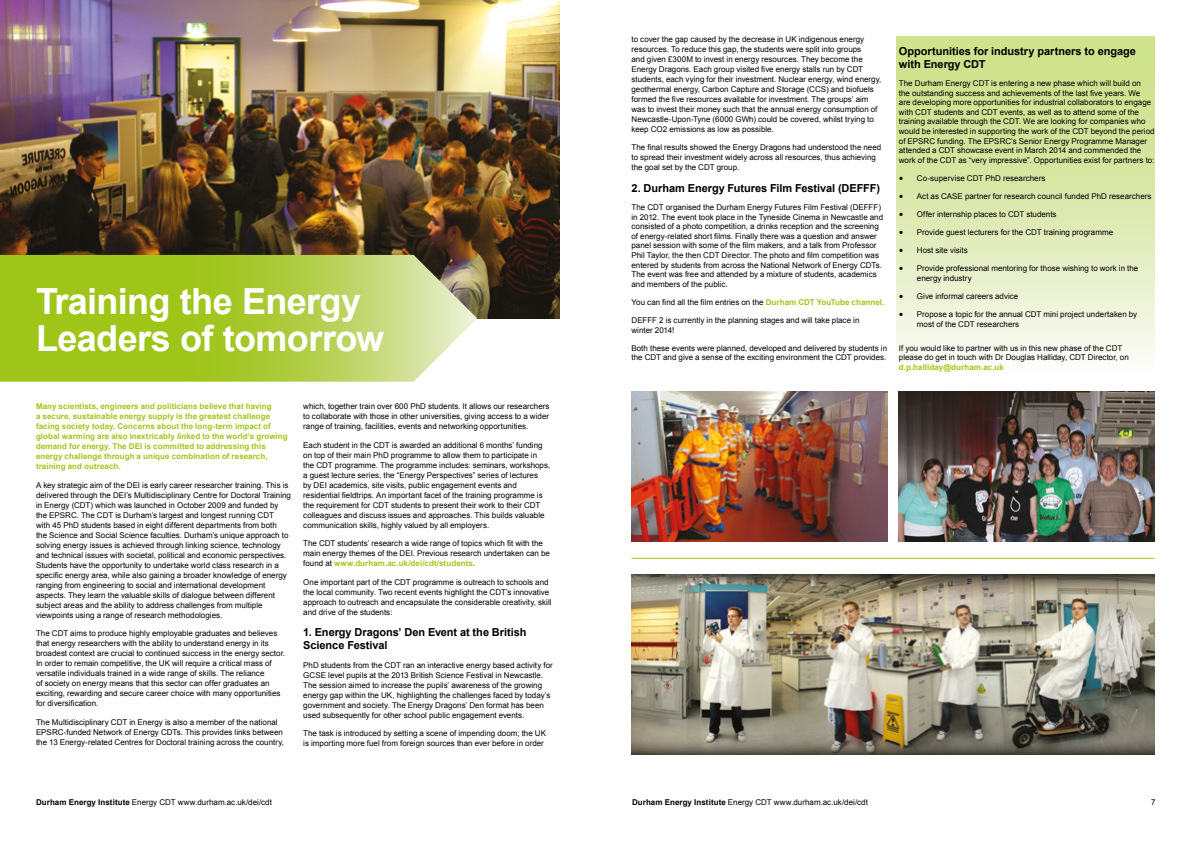
<style>
.page{position:relative;width:1191px;height:842px;background:#fff}
.page>*{position:absolute;margin:0;border:0;box-sizing:border-box;transform-origin:0 0}
.t1{font:700 36px/37.2px "Arial";letter-spacing:-.02em;color:#fff}
.t2{font:700 11px/13px "Arial";letter-spacing:-.005em;color:#000}
.t3{font:8px/10px "Arial";color:#000}
.t4{font:700 8px/10px "Arial";letter-spacing:.005em;color:#a0c519}
.s1{font-weight:700;color:#a0c519}
.s2{font-weight:700}
.s3{font-family:"Minion Pro";font-size:12px}
</style>
<div class="page">
<div style="left:896px;top:36px;width:259px;height:339px;background:linear-gradient(to bottom,#c8dd7b,#f8f9f1)"></div>
<img style="left:0;top:0;width:559px;height:318px">
<img style="left:631px;top:575px;width:524px;height:179px">
<svg style="left:0;top:255px;width:477px;height:127px;background:#afcb45"></svg>
<hr style="left:631px;top:558px;width:523px;height:1px;background:#a0c519">
<img style="left:631px;top:392px;width:256px;height:149px">
<img style="left:899px;top:392px;width:256px;height:149px">
<h1 class="t1" style="left:36px;top:284px;width:350px">Training the Energy<br>Leaders of tomorrow</h1>
<p class="t4" style="left:36px;top:402px;width:253px">Many scientists, engineers and politicians believe that having<br>a secure, sustainable energy supply is the greatest challenge facing society today. Concerns about the long-term impact of global warming are also inextricably linked to the world’s growing demand for energy. The DEI is committed to addressing this energy challenge through a unique combination of research, training and outreach.</p>
<p class="t3" style="left:36px;top:480px;width:256px">A key strategic aim of the DEI is early career researcher training. This is delivered through the DEI’s Multidisciplinary Centre for Doctoral Training in Energy (CDT) which was launched in October 2009 and funded by the EPSRC. The CDT is Durham’s largest and longest running CDT<br>with 45 PhD students based in eight different departments from both<br>the Science and Social Science faculties. Durham’s unique approach to solving energy issues is achieved through linking science, technology and technical issues with societal, political and economic perspectives.<br>Students have the opportunity to undertake world class research in a specific energy area, while also gaining a broader knowledge of energy ranging from engineering to social and international development aspects. They learn the valuable skills of dialogue between different subject areas and the ability to address challenges from multiple viewpoints using a range of research methodologies.</p>
<p class="t3" style="left:36px;top:629px;width:250px">The CDT aims to produce highly employable graduates and believes that energy researchers with the ability to understand energy in its broadest context are crucial to continued success in the energy sector.<br>In order to remain competitive, the UK will require a critical mass of versatile individuals trained in a wide range of skills. The reliance<br>of society on energy means that this sector can offer graduates an exciting, rewarding and secure career choice with many opportunities for diversification.</p>
<p class="t3" style="left:36px;top:717px;width:250px">The Multidisciplinary CDT in Energy is also a member of the national<br>EPSRC-funded Network of Energy CDTs. This provides links between the 13 Energy-related Centres for Doctoral training across the country,</p>
<p class="t3" style="left:303px;top:402px;width:248px;text-align:justify">which, together train over 600 PhD students. It allows our researchers to collaborate with those in other universities, giving access to a wider range of training, facilities, events and networking opportunities.</p>
<p class="t3" style="left:303px;top:440px;width:248px">Each student in the CDT is awarded an additional 6 months’ funding on top of their main PhD programme to allow them to participate in the CDT programme. The programme includes: seminars, workshops, a guest lecture series, the “Energy Perspectives” series of lectures<br>by DEI academics, site visits, public engagement events and residential fieldtrips. An important facet of the training programme is the requirement for CDT students to present their work to their CDT colleagues and discuss issues and approaches. This builds valuable communication skills, highly valued by all employers.</p>
<p class="t3" style="left:303px;top:539px;width:248px">The CDT students’ research a wide range of topics which fit with the main energy themes of the DEI. Previous research undertaken can be found at <span class="s1">www.durham.ac.uk/dei/cdt/students</span>.</p>
<p class="t3" style="left:303px;top:577px;width:250px">One important part of the CDT programme is outreach to schools and the local community. Two recent events highlight the CDT’s innovative approach to outreach and encapsulate the considerable creativity, skill and drive of the students:</p>
<h2 class="t2" style="left:303px;top:626px;width:225px">1. Energy Dragons’ Den Event at the British<br>Science Festival</h2>
<p class="t3" style="left:303px;top:660px;width:251px">PhD students from the CDT ran an interactive energy based activity for GCSE level pupils at the 2013 British Science Festival in Newcastle.<br>The session aimed to increase the pupils’ awareness of the growing energy gap within the UK, highlighting the challenges faced by today’s government and society. The Energy Dragons’ Den format has been used subsequently for other school public engagement events.</p>
<p class="t3" style="left:303px;top:729px;width:244px">The task is introduced by setting a scene of impending doom; the UK is importing more fuel from foreign sources than ever before in order</p>
<p class="t3" style="left:36px;top:797px;width:237px"><span class="s2">Durham Energy Institute</span> Energy CDT www.durham.ac.uk/dei/cdt</p>
<p class="t3" style="left:631px;top:34px;width:251px">to cover the gap caused by the decrease in UK indigenous energy resources. To reduce this gap, the students were split into groups<br>and given £300M to invest in energy resources. They become the Energy Dragons. Each group visited five energy stalls run by CDT students, each vying for their investment. Nuclear energy, wind energy, geothermal energy, Carbon Capture and Storage (CCS) and biofuels formed the five resources available for investment. The groups’ aim was to invest their money such that the annual energy consumption of Newcastle-Upon-Tyne (6000 GWh) could be covered, whilst trying to keep CO2 emissions as low as possible.</p>
<p class="t3" style="left:631px;top:143px;width:251px">The final results showed the Energy Dragons had understood the need to spread their investment widely across all resources, thus achieving the goal set by the CDT group.</p>
<h2 class="t2" style="left:631px;top:182px;width:250px">2. Durham Energy Futures Film Festival (DEFFF)</h2>
<p class="t3" style="left:631px;top:202px;width:253px;line-height:9.6px">The CDT organised the Durham Energy Futures Film Festival (DEFFF) in 2012. The event took place in the Tyneside Cinema in Newcastle and consisted of a photo competition, a drinks reception and the screening of energy-related short films. Finally there was a question and answer panel session with some of the film makers, and a talk from Professor Phil Taylor, the then CDT Director. The photo and film competition was entered by students from across the National Network of Energy CDTs.<br>The event was free and attended by a mixture of students, academics and members of the public.</p>
<p class="t3" style="left:631px;top:297px;width:254px">You can find all the film entries on the <span class="s1">Durham CDT YouTube channel.</span></p>
<p class="t3" style="left:631px;top:315px;width:229px;line-height:9.6px">DEFFF 2 is currently in the planning stages and will take place in winter 2014!</p>
<p class="t3" style="left:631px;top:343px;width:257px;line-height:9.6px">Both these events were planned, developed and delivered by students in the CDT and give a sense of the exciting environment the CDT provides.</p>
<h2 class="t2" style="left:899px;top:45px;width:238px">Opportunities for industry partners to engage with Energy CDT</h2>
<p class="t3" style="left:899px;top:78px;width:257px;line-height:9.6px">The Durham Energy CDT is entering a new phase which will build on<br>the outstanding success and achievements of the last five years. We<br>are developing more opportunities for industrial collaborators to engage with CDT students and CDT events, as well as to attend some of the training available through the CDT. We are looking for companies who would be interested in supporting the work of the CDT beyond the period of EPSRC funding. The EPSRC’s Senior Energy Programme Manager attended a CDT showcase event in March 2014 and commended the work of the CDT as “very impressive”. Opportunities exist for partners to:</p>
<p class="t3" style="left:899px;top:173px;width:148px"><span class="s3">•</span> Co-supervise CDT PhD researchers</p>
<p class="t3" style="left:899px;top:191px;width:254px"><span class="s3">•</span> Act as CASE partner for research council funded PhD researchers</p>
<p class="t3" style="left:899px;top:209px;width:159px"><span class="s3">•</span> Offer internship places to CDT students</p>
<p class="t3" style="left:899px;top:227px;width:216px"><span class="s3">•</span> Provide guest lecturers for the CDT training programme</p>
<p class="t3" style="left:899px;top:246px;width:70px"><span class="s3">•</span> Host site visits</p>
<p class="t3" style="left:917px;top:264px;width:223px;line-height:9.6px;text-indent:-18px"><span class="s3">•</span> Provide professional mentoring for those wishing to work in the energy industry</p>
<p class="t3" style="left:899px;top:291px;width:121px"><span class="s3">•</span> Give informal careers advice</p>
<p class="t3" style="left:917px;top:310px;width:222px;line-height:9.6px;text-indent:-18px"><span class="s3">•</span> Propose a topic for the annual CDT mini project undertaken by most of the CDT researchers</p>
<p class="t3" style="left:899px;top:343px;width:231px;line-height:9.6px">If you would like to partner with us in this new phase of the CDT please do get in touch with Dr Douglas Halliday, CDT Director, on</p>
<p class="t4" style="left:899px;top:362px;width:107px">d.p.halliday@durham.ac.uk</p>
<p class="t3" style="left:632px;top:797px;width:237px"><span class="s2">Durham Energy Institute</span> Energy CDT www.durham.ac.uk/dei/cdt</p>
<p class="t3" style="left:1151px;top:797px;width:6px">7</p>
</div>
